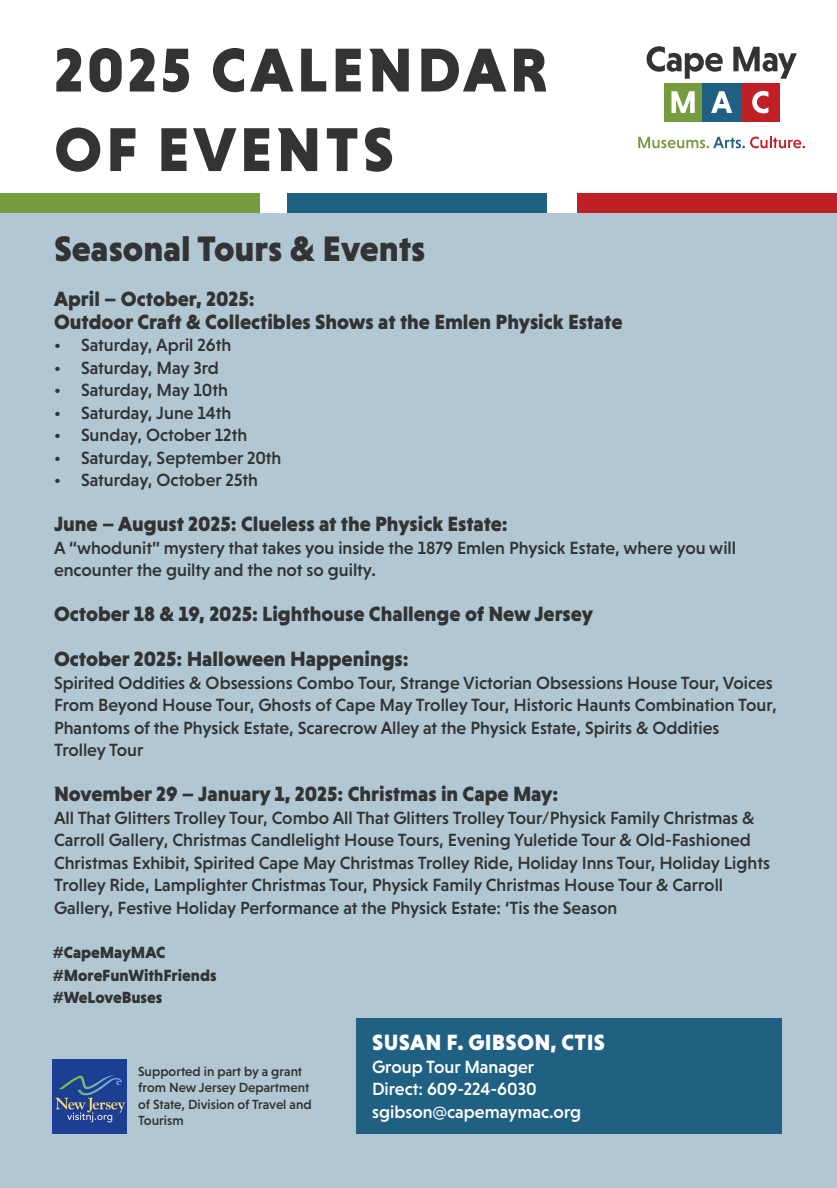
<style>
.page{position:relative;width:837px;height:1188px;background:#fff}
.page>*{position:absolute;margin:0;border:0;box-sizing:border-box;transform-origin:0 0}
.t1{font:900 63px/79.5px "Niveau Grotesk";letter-spacing:.065em;color:#323332}
.t2{font:900 36px "Niveau Grotesk";color:#323332}
.t3{font:900 22.5px "Niveau Grotesk";letter-spacing:.015em;color:#fff}
.t4{font:900 21px "Niveau Grotesk";color:#323332}
.t5{font:500 18px/22.5px "Niveau Grotesk";color:#323332}
.t6{font:500 18px "Niveau Grotesk";color:#fff}
.t7{font:900 16.5px "Niveau Grotesk";color:#323332}
.t8{font:500 13.5px "Niveau Grotesk";color:#323332}
</style>
<div class="page">
<div style="left:0;top:213px;width:837px;height:975px;background:#b1c7d3"></div>
<div style="left:0;top:194px;width:259px;height:19px;background:#759c3f"></div>
<div style="left:288px;top:194px;width:259px;height:19px;background:#206183"></div>
<div style="left:578px;top:194px;width:259px;height:19px;background:#c02025"></div>
<svg style="left:647px;top:46px;width:76px;height:33px"></svg>
<svg style="left:733px;top:47px;width:64px;height:32px"></svg>
<svg style="left:638px;top:137px;width:167px;height:11px"></svg>
<div style="left:664px;top:83px;width:38px;height:38px;background:#759c3f"></div>
<svg style="left:671px;top:91px;width:24px;height:22px"></svg>
<div style="left:702px;top:83px;width:39px;height:38px;background:#206183"></div>
<svg style="left:711px;top:91px;width:21px;height:22px"></svg>
<div style="left:741px;top:83px;width:39px;height:38px;background:#c02025"></div>
<svg style="left:752px;top:91px;width:16px;height:22px"></svg>
<div style="left:356px;top:1019px;width:426px;height:115px;background:#206183"></div>
<img style="left:53px;top:1060px;width:74px;height:74px">
<p class="t1" style="left:54px;top:30px;width:495px">2025 CALENDAR<br>OF EVENTS</p>
<p class="t2" style="left:54px;top:228px;width:373px">Seasonal Tours &amp; Events</p>
<p class="t4" style="left:54px;top:287px;width:202px">April – October, 2025:</p>
<p class="t4" style="left:54px;top:310px;width:570px">Outdoor Craft &amp; Collectibles Shows at the Emlen Physick Estate</p>
<p class="t5" style="left:54px;top:334px;width:179px">• Saturday, April 26th</p>
<p class="t5" style="left:54px;top:356px;width:166px">• Saturday, May 3rd</p>
<p class="t5" style="left:54px;top:379px;width:175px">• Saturday, May 10th</p>
<p class="t5" style="left:54px;top:401px;width:179px">• Saturday, June 14th</p>
<p class="t5" style="left:54px;top:424px;width:195px">• Sunday, October 12th</p>
<p class="t5" style="left:54px;top:446px;width:229px">• Saturday, September 20th</p>
<p class="t5" style="left:54px;top:469px;width:206px">• Saturday, October 25th</p>
<p class="t4" style="left:54px;top:512px;width:455px">June – August 2025: Clueless at the Physick Estate:</p>
<p class="t5" style="left:54px;top:536px;width:684px">A “whodunit” mystery that takes you inside the 1879 Emlen Physick Estate, where you will encounter the guilty and the not so guilty.</p>
<p class="t4" style="left:54px;top:602px;width:541px">October 18 &amp; 19, 2025: Lighthouse Challenge of New Jersey</p>
<p class="t4" style="left:54px;top:647px;width:356px">October 2025: Halloween Happenings:</p>
<p class="t5" style="left:54px;top:671px;width:724px">Spirited Oddities &amp; Obsessions Combo Tour, Strange Victorian Obsessions House Tour, Voices From Beyond House Tour, Ghosts of Cape May Trolley Tour, Historic Haunts Combination Tour, Phantoms of the Physick Estate, Scarecrow Alley at the Physick Estate, Spirits &amp; Oddities<br>Trolley Tour</p>
<p class="t4" style="left:54px;top:782px;width:506px">November 29 – January 1, 2025: Christmas in Cape May:</p>
<p class="t5" style="left:54px;top:806px;width:717px">All That Glitters Trolley Tour, Combo All That Glitters Trolley Tour/Physick Family Christmas &amp; Carroll Gallery, Christmas Candlelight House Tours, Evening Yuletide Tour &amp; Old-Fashioned Christmas Exhibit, Spirited Cape May Christmas Trolley Ride, Holiday Inns Tour, Holiday Lights Trolley Ride, Lamplighter Christmas Tour, Physick Family Christmas House Tour &amp; Carroll Gallery, Festive Holiday Performance at the Physick Estate: ‘Tis the Season</p>
<p class="t7" style="left:53px;top:943px;width:114px">#CapeMayMAC</p>
<p class="t7" style="left:53px;top:966px;width:165px">#MoreFunWithFriends</p>
<p class="t7" style="left:53px;top:988px;width:111px">#WeLoveBuses</p>
<p class="t8" style="left:138px;top:1063px;width:166px">Supported in part by a grant</p>
<p class="t8" style="left:138px;top:1080px;width:173px">from New Jersey Department</p>
<p class="t8" style="left:138px;top:1096px;width:175px">of State, Division of Travel and</p>
<p class="t8" style="left:138px;top:1113px;width:47px">Tourism</p>
<p class="t3" style="left:372px;top:1029px;width:234px">SUSAN F. GIBSON, CTIS</p>
<p class="t6" style="left:372px;top:1056px;width:164px">Group Tour Manager</p>
<p class="t6" style="left:372px;top:1079px;width:166px">Direct: 609-224-6030</p>
<p class="t6" style="left:372px;top:1101px;width:210px">sgibson@capemaymac.org</p>
</div>
